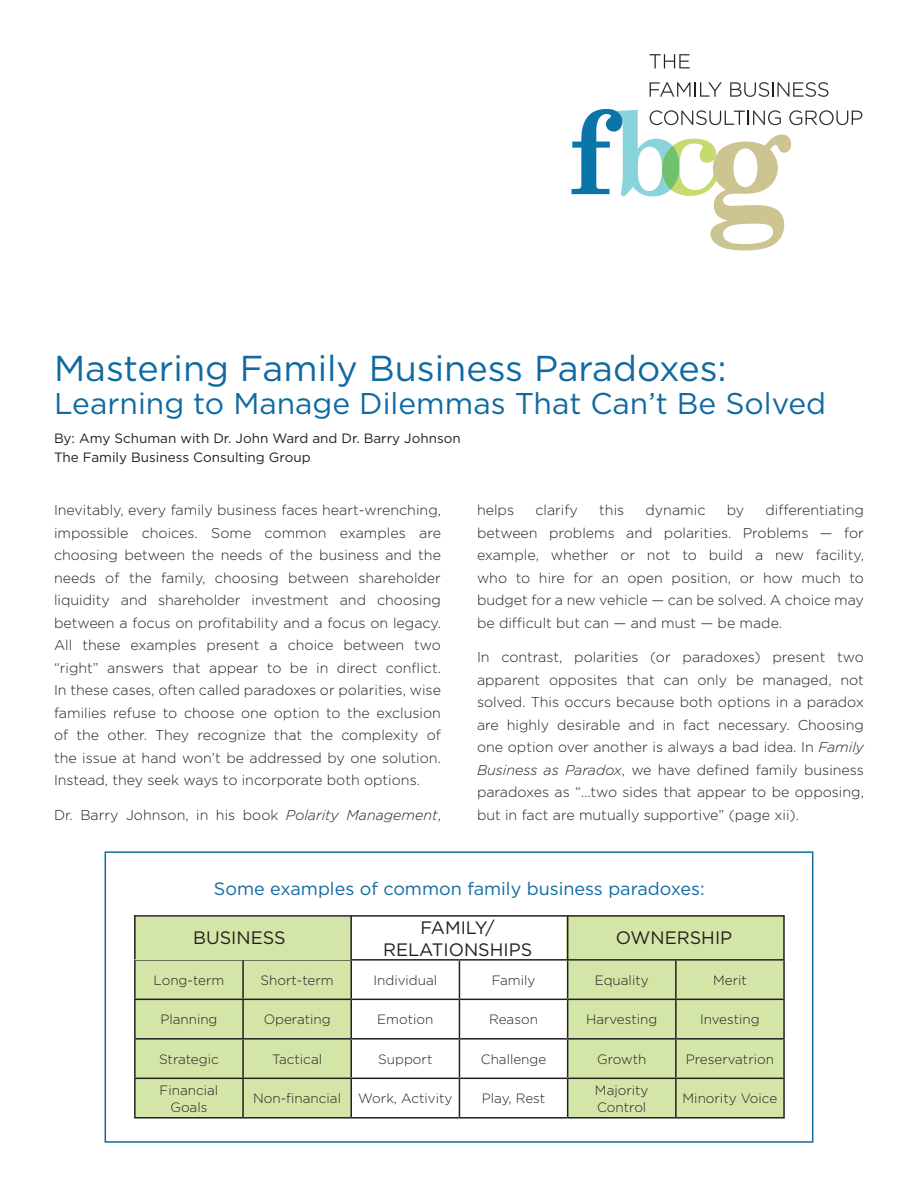
<style>
.page{position:relative;width:918px;height:1188px;background:#fff}
.page>*{position:absolute;margin:0;border:0;box-sizing:border-box;transform-origin:0 0}
.t1{font:36px "Gotham";color:#106aa1}
.t2{font:30px "Gotham";color:#106aa1}
.t3{font:18px "Gotham";color:#106aa1}
.t4{font:18px/21.6px "Gotham";color:#231f20;text-align:center}
.copy{font:300 14.25px/22.5px "Gotham";color:#231f20;text-align:justify}
.t5{font:300 13.5px/16.2px "Gotham";color:#231f20;text-align:center}
.t6{font:13.5px "Gotham";color:#231f20}
.s1{font-style:italic}
</style>
<div class="page">
<svg style="left:650px;top:54px;width:40px;height:14px"></svg>
<svg style="left:650px;top:82px;width:72px;height:15px"></svg>
<svg style="left:730px;top:82px;width:98px;height:15px"></svg>
<svg style="left:572px;top:109px;width:290px;height:141px"></svg>
<svg style="left:136px;top:961px;width:647px;height:156px;fill:#d4e5a8"></svg>
<hr style="left:134px;top:959px;width:109px;height:2px;background:#231f20">
<hr style="left:134px;top:961px;width:2px;height:38px;background:#231f20">
<hr style="left:243px;top:959px;width:108px;height:2px;background:#231f20">
<hr style="left:242px;top:961px;width:2px;height:38px;background:#231f20">
<hr style="left:351px;top:959px;width:108px;height:2px;background:#231f20">
<hr style="left:351px;top:961px;width:1px;height:38px;background:#231f20">
<hr style="left:459px;top:959px;width:109px;height:2px;background:#231f20">
<hr style="left:459px;top:961px;width:1px;height:38px;background:#231f20">
<hr style="left:568px;top:959px;width:108px;height:2px;background:#231f20">
<hr style="left:567px;top:961px;width:1px;height:38px;background:#231f20">
<hr style="left:676px;top:959px;width:109px;height:2px;background:#231f20">
<hr style="left:675px;top:961px;width:2px;height:38px;background:#231f20">
<hr style="left:783px;top:961px;width:2px;height:38px;background:#231f20">
<hr style="left:134px;top:999px;width:109px;height:1px;background:#231f20">
<hr style="left:134px;top:1000px;width:2px;height:38px;background:#231f20">
<hr style="left:243px;top:999px;width:108px;height:1px;background:#231f20">
<hr style="left:242px;top:1000px;width:2px;height:38px;background:#231f20">
<hr style="left:351px;top:999px;width:108px;height:1px;background:#231f20">
<hr style="left:351px;top:1000px;width:1px;height:38px;background:#231f20">
<hr style="left:459px;top:999px;width:109px;height:1px;background:#231f20">
<hr style="left:459px;top:1000px;width:1px;height:38px;background:#231f20">
<hr style="left:568px;top:999px;width:108px;height:1px;background:#231f20">
<hr style="left:567px;top:1000px;width:1px;height:38px;background:#231f20">
<hr style="left:676px;top:999px;width:109px;height:1px;background:#231f20">
<hr style="left:675px;top:1000px;width:2px;height:38px;background:#231f20">
<hr style="left:783px;top:1000px;width:2px;height:38px;background:#231f20">
<hr style="left:134px;top:1038px;width:109px;height:2px;background:#231f20">
<hr style="left:134px;top:1040px;width:2px;height:38px;background:#231f20">
<hr style="left:243px;top:1038px;width:108px;height:2px;background:#231f20">
<hr style="left:242px;top:1040px;width:2px;height:38px;background:#231f20">
<hr style="left:351px;top:1038px;width:108px;height:2px;background:#231f20">
<hr style="left:351px;top:1040px;width:1px;height:38px;background:#231f20">
<hr style="left:459px;top:1038px;width:109px;height:2px;background:#231f20">
<hr style="left:459px;top:1040px;width:1px;height:38px;background:#231f20">
<hr style="left:568px;top:1038px;width:108px;height:2px;background:#231f20">
<hr style="left:567px;top:1040px;width:1px;height:38px;background:#231f20">
<hr style="left:676px;top:1038px;width:109px;height:2px;background:#231f20">
<hr style="left:675px;top:1040px;width:2px;height:38px;background:#231f20">
<hr style="left:783px;top:1040px;width:2px;height:38px;background:#231f20">
<hr style="left:134px;top:1078px;width:109px;height:1px;background:#231f20">
<hr style="left:134px;top:1079px;width:2px;height:38px;background:#231f20">
<hr style="left:243px;top:1078px;width:108px;height:1px;background:#231f20">
<hr style="left:242px;top:1079px;width:2px;height:38px;background:#231f20">
<hr style="left:351px;top:1078px;width:108px;height:1px;background:#231f20">
<hr style="left:351px;top:1079px;width:1px;height:38px;background:#231f20">
<hr style="left:459px;top:1078px;width:109px;height:1px;background:#231f20">
<hr style="left:459px;top:1079px;width:1px;height:38px;background:#231f20">
<hr style="left:568px;top:1078px;width:108px;height:1px;background:#231f20">
<hr style="left:567px;top:1079px;width:1px;height:38px;background:#231f20">
<hr style="left:676px;top:1078px;width:109px;height:1px;background:#231f20">
<hr style="left:675px;top:1079px;width:2px;height:38px;background:#231f20">
<hr style="left:783px;top:1079px;width:2px;height:38px;background:#231f20">
<hr style="left:134px;top:1117px;width:109px;height:2px;background:#231f20">
<hr style="left:243px;top:1117px;width:108px;height:2px;background:#231f20">
<hr style="left:351px;top:1117px;width:108px;height:2px;background:#231f20">
<hr style="left:459px;top:1117px;width:109px;height:2px;background:#231f20">
<hr style="left:568px;top:1117px;width:108px;height:2px;background:#231f20">
<hr style="left:676px;top:1117px;width:109px;height:2px;background:#231f20">
<div style="left:134px;top:917px;width:217px;height:42px;background:#d4e5a8"></div>
<div style="left:567px;top:917px;width:217px;height:42px;background:#d4e5a8"></div>
<hr style="left:134px;top:915px;width:650px;height:2px;background:#231f20">
<hr style="left:134px;top:915px;width:2px;height:44px;background:#231f20">
<hr style="left:350px;top:916px;width:2px;height:44px;background:#231f20">
<hr style="left:567px;top:916px;width:1px;height:44px;background:#231f20">
<hr style="left:783px;top:915px;width:2px;height:44px;background:#231f20">
<div style="left:105px;top:851px;width:708px;height:292px;border:2px solid #106aa1"></div>
<p class="t1" style="left:54px;top:345px;width:674px">Mastering Family Business Paradoxes:</p>
<p class="t2" style="left:54px;top:384px;width:774px">Learning to Manage Dilemmas That Can’t Be Solved</p>
<p class="t6" style="left:54px;top:429px;width:408px">By: Amy Schuman with Dr. John Ward and Dr. Barry Johnson</p>
<p class="t6" style="left:54px;top:449px;width:258px">The Family Business Consulting Group</p>
<p class="copy" style="left:54px;top:499px;width:389px">Inevitably, every family business faces heart-wrenching, impossible choices. Some common examples are choosing between the needs of the business and the needs of the family, choosing between shareholder liquidity and shareholder investment and choosing between a focus on profitability and a focus on legacy.<br>All these examples present a choice between two “right” answers that appear to be in direct conflict.<br>In these cases, often called paradoxes or polarities, wise families refuse to choose one option to the exclusion of the other. They recognize that the complexity of the issue at hand won’t be addressed by one solution.<br>Instead, they seek ways to incorporate both options.</p>
<p class="copy" style="left:54px;top:803px;width:389px">Dr. Barry Johnson, in his book <span class="s1">Polarity Management</span>,</p>
<p class="copy" style="left:477px;top:499px;width:389px;text-indent:288px">differentiating between problems and polarities. Problems — for example, whether or not to build a new facility, who to hire for an open position, or how much to budget for a new vehicle — can be solved. A choice may be difficult but can — and must — be made.</p>
<p class="copy" style="left:477px;top:646px;width:389px">In contrast, polarities (or paradoxes) present two apparent opposites that can only be managed, not solved. This occurs because both options in a paradox are highly desirable and in fact necessary. Choosing one option over another is always a bad idea. In <span class="s1">Family Business as Paradox</span>, we have defined family business paradoxes as “…two sides that appear to be opposing, but in fact are mutually supportive” (page xii).</p>
<p class="copy" style="left:477px;top:499px;width:39px">helps</p>
<p class="copy" style="left:535px;top:499px;width:44px">clarify</p>
<p class="copy" style="left:599px;top:499px;width:27px">this</p>
<p class="copy" style="left:646px;top:499px;width:61px">dynamic</p>
<p class="copy" style="left:727px;top:499px;width:19px">by</p>
<p class="t3" style="left:214px;top:877px;width:492px">Some examples of common family business paradoxes:</p>
<p class="t4" style="left:383px;top:917px;width:151px">FAMILY/<br>RELATIONSHIPS</p>
<p class="t4" style="left:193px;top:926px;width:94px">BUSINESS</p>
<p class="t4" style="left:616px;top:926px;width:118px">OWNERSHIP</p>
<p class="t5" style="left:154px;top:972px;width:72px">Long-term</p>
<p class="t5" style="left:261px;top:972px;width:75px">Short-term</p>
<p class="t5" style="left:373px;top:972px;width:65px">Individual</p>
<p class="t5" style="left:492px;top:972px;width:45px">Family</p>
<p class="t5" style="left:595px;top:972px;width:55px">Equality</p>
<p class="t5" style="left:713px;top:972px;width:35px">Merit</p>
<p class="t5" style="left:160px;top:1011px;width:59px">Planning</p>
<p class="t5" style="left:264px;top:1011px;width:68px">Operating</p>
<p class="t5" style="left:377px;top:1011px;width:58px">Emotion</p>
<p class="t5" style="left:489px;top:1011px;width:50px">Reason</p>
<p class="t5" style="left:586px;top:1011px;width:73px">Harvesting</p>
<p class="t5" style="left:700px;top:1011px;width:61px">Investing</p>
<p class="t5" style="left:159px;top:1051px;width:61px">Strategic</p>
<p class="t5" style="left:272px;top:1051px;width:51px">Tactical</p>
<p class="t5" style="left:378px;top:1051px;width:56px">Support</p>
<p class="t5" style="left:481px;top:1051px;width:67px">Challenge</p>
<p class="t5" style="left:597px;top:1051px;width:51px">Growth</p>
<p class="t5" style="left:686px;top:1051px;width:90px">Preservatrion</p>
<p class="t5" style="left:160px;top:1082px;width:60px">Financial<br>Goals</p>
<p class="t5" style="left:253px;top:1090px;width:89px">Non-financial</p>
<p class="t5" style="left:358px;top:1090px;width:96px">Work, Activity</p>
<p class="t5" style="left:482px;top:1090px;width:65px">Play, Rest</p>
<p class="t5" style="left:595px;top:1082px;width:55px;text-align:left">Majority<br>Control</p>
<p class="t5" style="left:683px;top:1090px;width:96px">Minority Voice</p>
</div>
